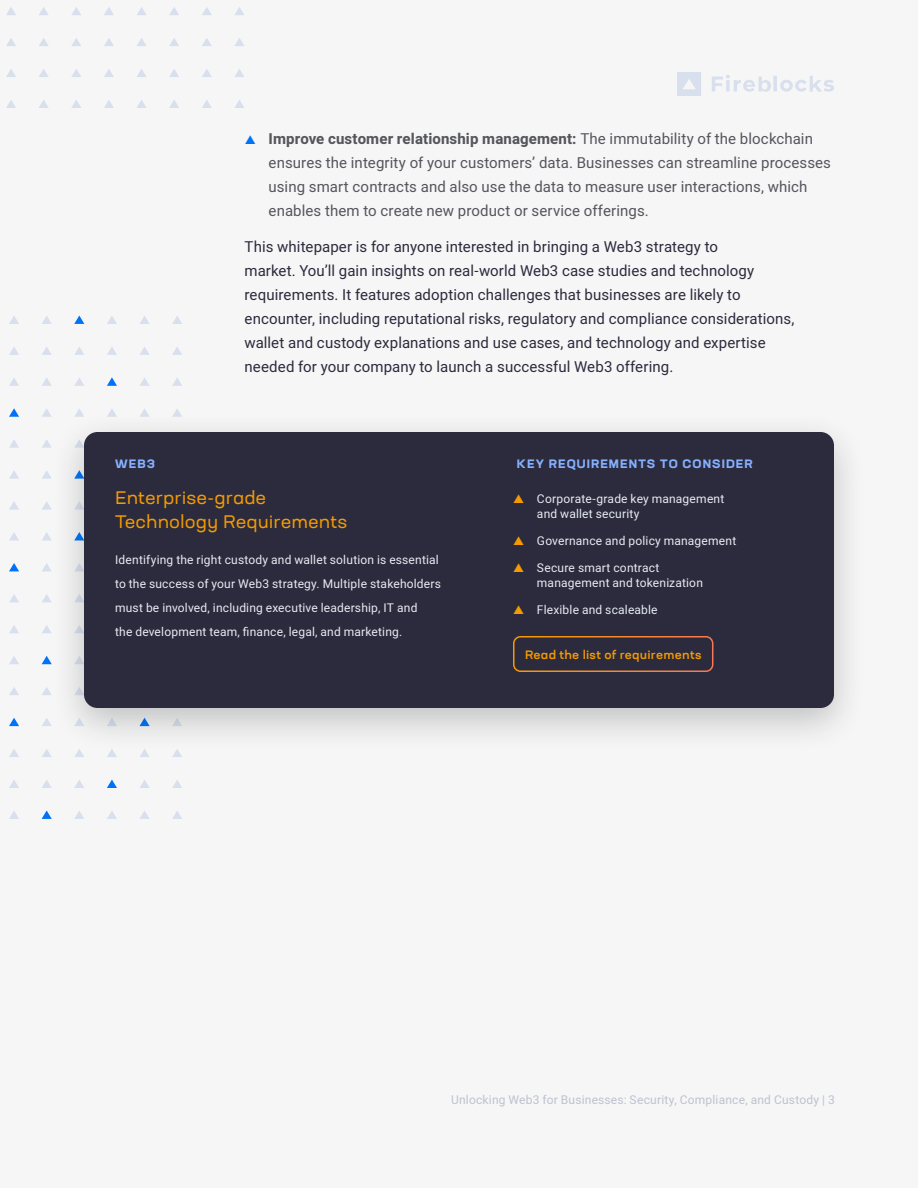
<style>
.page{position:relative;width:918px;height:1188px;background:#f6f6f6}
.page>*{position:absolute;margin:0;border:0;box-sizing:border-box;transform-origin:0 0}
.t1{font:expanded 18px/24px "Neusa Next Pro";color:#f59b00}
.t2{font:15px/24px "Heebo";letter-spacing:.005em;color:#2c2b3d}
.t3{font:15px/24px "Heebo";letter-spacing:.005em;color:#55565c}
.t4{font:12px/24px "Heebo";letter-spacing:.015em;color:#e6ebf2}
.t5{font:12px "Heebo";letter-spacing:.02em;color:#bdc2d1}
.t6{font:700 expanded 12px "Neusa Next Pro";letter-spacing:.09em;color:#86b1ff}
.t7{font:500 expanded 12px "Neusa Next Pro";letter-spacing:.025em;color:#f59b00}
.s1{font-weight:700}
</style>
<div class="page">
<svg style="left:172px;top:316px;width:10px;height:8px"></svg>
<svg style="left:140px;top:316px;width:9px;height:8px"></svg>
<svg style="left:107px;top:316px;width:10px;height:8px"></svg>
<svg style="left:74px;top:315px;width:10px;height:9px"></svg>
<svg style="left:42px;top:316px;width:10px;height:8px"></svg>
<svg style="left:9px;top:316px;width:10px;height:8px"></svg>
<svg style="left:172px;top:347px;width:10px;height:8px"></svg>
<svg style="left:140px;top:347px;width:9px;height:8px"></svg>
<svg style="left:107px;top:347px;width:10px;height:8px"></svg>
<svg style="left:74px;top:347px;width:10px;height:8px"></svg>
<svg style="left:42px;top:347px;width:10px;height:8px"></svg>
<svg style="left:9px;top:347px;width:10px;height:8px"></svg>
<svg style="left:172px;top:378px;width:10px;height:8px"></svg>
<svg style="left:140px;top:378px;width:9px;height:8px"></svg>
<svg style="left:107px;top:377px;width:10px;height:9px"></svg>
<svg style="left:74px;top:378px;width:10px;height:8px"></svg>
<svg style="left:42px;top:378px;width:10px;height:8px"></svg>
<svg style="left:9px;top:378px;width:10px;height:8px"></svg>
<svg style="left:42px;top:409px;width:9px;height:8px"></svg>
<svg style="left:9px;top:408px;width:10px;height:9px"></svg>
<svg style="left:42px;top:439px;width:9px;height:9px"></svg>
<svg style="left:9px;top:440px;width:10px;height:8px"></svg>
<svg style="left:42px;top:470px;width:9px;height:9px"></svg>
<svg style="left:9px;top:471px;width:10px;height:8px"></svg>
<svg style="left:42px;top:501px;width:9px;height:9px"></svg>
<svg style="left:9px;top:502px;width:10px;height:8px"></svg>
<svg style="left:42px;top:532px;width:9px;height:8px"></svg>
<svg style="left:9px;top:532px;width:10px;height:8px"></svg>
<svg style="left:42px;top:563px;width:9px;height:8px"></svg>
<svg style="left:9px;top:563px;width:10px;height:8px"></svg>
<svg style="left:42px;top:594px;width:9px;height:8px"></svg>
<svg style="left:9px;top:594px;width:10px;height:8px"></svg>
<svg style="left:42px;top:625px;width:9px;height:8px"></svg>
<svg style="left:9px;top:625px;width:10px;height:8px"></svg>
<svg style="left:42px;top:656px;width:9px;height:8px"></svg>
<svg style="left:9px;top:656px;width:10px;height:8px"></svg>
<svg style="left:42px;top:687px;width:9px;height:8px"></svg>
<svg style="left:9px;top:687px;width:10px;height:8px"></svg>
<svg style="left:42px;top:718px;width:9px;height:8px"></svg>
<svg style="left:9px;top:718px;width:10px;height:8px"></svg>
<svg style="left:172px;top:754px;width:10px;height:3px"></svg>
<svg style="left:140px;top:754px;width:9px;height:3px"></svg>
<svg style="left:107px;top:754px;width:10px;height:3px"></svg>
<svg style="left:74px;top:754px;width:10px;height:3px"></svg>
<svg style="left:42px;top:749px;width:10px;height:8px"></svg>
<svg style="left:9px;top:749px;width:10px;height:8px"></svg>
<svg style="left:172px;top:780px;width:10px;height:8px"></svg>
<svg style="left:140px;top:780px;width:10px;height:8px"></svg>
<svg style="left:107px;top:780px;width:10px;height:8px"></svg>
<svg style="left:74px;top:780px;width:10px;height:8px"></svg>
<svg style="left:42px;top:780px;width:10px;height:8px"></svg>
<svg style="left:9px;top:780px;width:10px;height:8px"></svg>
<svg style="left:172px;top:811px;width:10px;height:8px"></svg>
<svg style="left:140px;top:811px;width:9px;height:8px"></svg>
<svg style="left:107px;top:811px;width:10px;height:8px"></svg>
<svg style="left:74px;top:811px;width:10px;height:8px"></svg>
<svg style="left:42px;top:810px;width:10px;height:9px"></svg>
<svg style="left:9px;top:811px;width:10px;height:8px"></svg>
<div style="left:51px;top:410px;width:817px;height:344px;background:#1f2129;opacity:.25"></div>
<div style="left:84px;top:432px;width:750px;height:276px;background:#2c2b3d;border-radius:14px"></div>
<div style="left:513px;top:636px;width:200px;height:36px;border:2px solid #fff;border-radius:7px"></div>
<svg style="left:712px;top:75px;width:122px;height:17px"></svg>
<svg style="left:677px;top:72px;width:24px;height:24px"></svg>
<svg style="left:6px;top:7px;width:10px;height:8px"></svg>
<svg style="left:39px;top:7px;width:10px;height:8px"></svg>
<svg style="left:71px;top:7px;width:10px;height:8px"></svg>
<svg style="left:104px;top:7px;width:10px;height:8px"></svg>
<svg style="left:137px;top:7px;width:9px;height:8px"></svg>
<svg style="left:169px;top:7px;width:10px;height:8px"></svg>
<svg style="left:202px;top:7px;width:10px;height:8px"></svg>
<svg style="left:235px;top:7px;width:9px;height:8px"></svg>
<svg style="left:6px;top:38px;width:10px;height:8px"></svg>
<svg style="left:39px;top:38px;width:10px;height:8px"></svg>
<svg style="left:71px;top:38px;width:10px;height:8px"></svg>
<svg style="left:104px;top:38px;width:10px;height:8px"></svg>
<svg style="left:137px;top:38px;width:9px;height:8px"></svg>
<svg style="left:169px;top:38px;width:10px;height:8px"></svg>
<svg style="left:202px;top:38px;width:10px;height:8px"></svg>
<svg style="left:235px;top:38px;width:9px;height:8px"></svg>
<svg style="left:6px;top:69px;width:10px;height:8px"></svg>
<svg style="left:39px;top:69px;width:10px;height:8px"></svg>
<svg style="left:71px;top:69px;width:10px;height:8px"></svg>
<svg style="left:104px;top:69px;width:10px;height:8px"></svg>
<svg style="left:137px;top:69px;width:9px;height:8px"></svg>
<svg style="left:169px;top:69px;width:10px;height:8px"></svg>
<svg style="left:202px;top:69px;width:10px;height:8px"></svg>
<svg style="left:235px;top:69px;width:9px;height:8px"></svg>
<svg style="left:6px;top:100px;width:10px;height:8px"></svg>
<svg style="left:39px;top:100px;width:10px;height:8px"></svg>
<svg style="left:71px;top:100px;width:10px;height:8px"></svg>
<svg style="left:104px;top:100px;width:10px;height:8px"></svg>
<svg style="left:137px;top:100px;width:9px;height:8px"></svg>
<svg style="left:169px;top:100px;width:10px;height:8px"></svg>
<svg style="left:202px;top:100px;width:10px;height:8px"></svg>
<svg style="left:234px;top:100px;width:10px;height:8px"></svg>
<p class="t3" style="left:268px;top:127px;width:564px"><span class="s1">Improve customer relationship management:</span> The immutability of the blockchain ensures the integrity of your customers’ data. Businesses can streamline processes using smart contracts and also use the data to measure user interactions, which enables them to create new product or service offerings.</p>
<p class="t2" style="left:244px;top:235px;width:552px">This whitepaper is for anyone interested in bringing a Web3 strategy to<br>market. You’ll gain insights on real-world Web3 case studies and technology requirements. It features adoption challenges that businesses are likely to encounter, including reputational risks, regulatory and compliance considerations, wallet and custody explanations and use cases, and technology and expertise needed for your company to launch a successful Web3 offering.</p>
<p class="t6" style="left:115px;top:456px;width:41px">WEB3</p>
<p class="t6" style="left:517px;top:456px;width:237px">KEY REQUIREMENTS TO CONSIDER</p>
<p class="t1" style="left:115px;top:485px;width:234px">Enterprise-grade<br>Technology Requirements</p>
<p class="t4" style="left:115px;top:548px;width:327px">Identifying the right custody and wallet solution is essential to the success of your Web3 strategy. Multiple stakeholders must be involved, including executive leadership, IT and<br>the development team, finance, legal, and marketing.</p>
<p class="t4" style="left:537px;top:491px;width:189px;line-height:15px">Corporate-grade key management and wallet security</p>
<p class="t4" style="left:537px;top:529px;width:201px">Governance and policy management</p>
<p class="t4" style="left:537px;top:560px;width:167px;line-height:15px">Secure smart contract management and tokenization</p>
<p class="t4" style="left:537px;top:598px;width:122px">Flexible and scaleable</p>
<p class="t7" style="left:525px;top:647px;width:178px">Read the list of requirements</p>
<p class="t5" style="left:451px;top:1091px;width:385px">Unlocking Web3 for Businesses: Security, Compliance, and Custody | 3</p>
</div>
